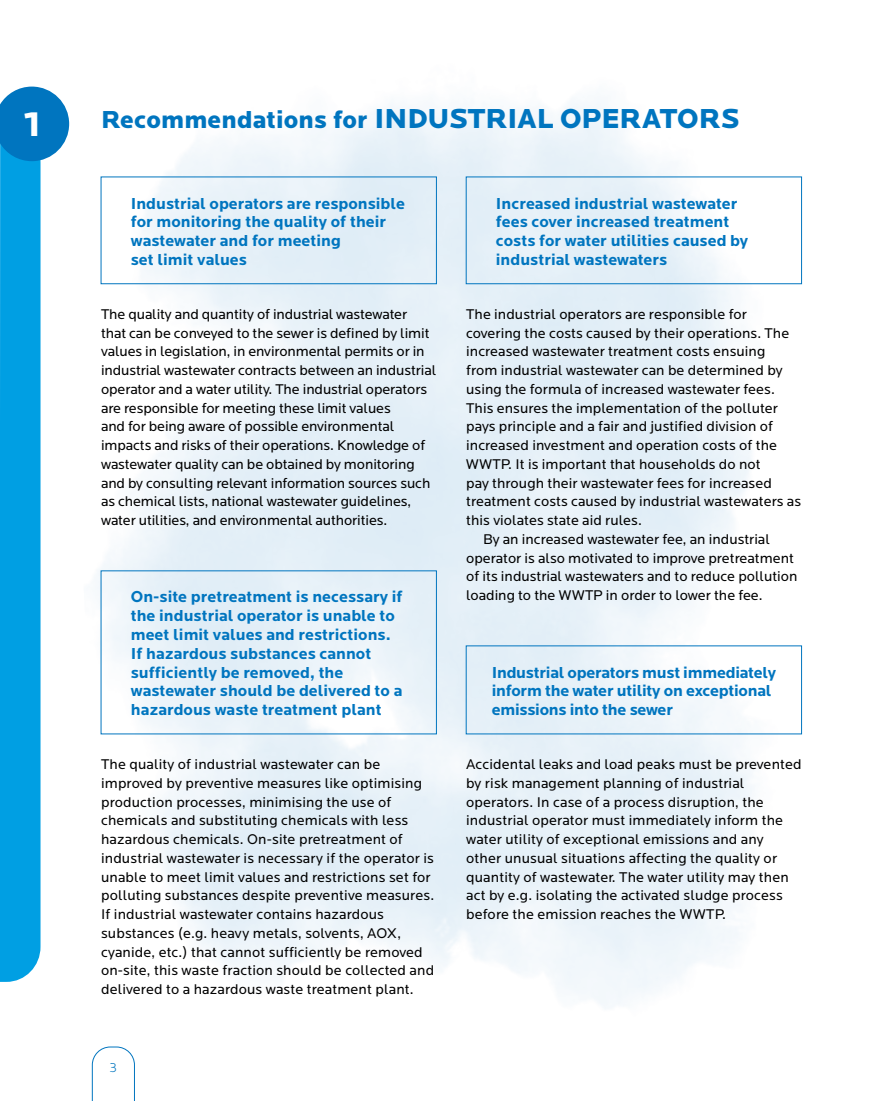
<style>
.page{position:relative;width:893px;height:1101px;background:#fff}
.page>*{position:absolute;margin:0;border:0;box-sizing:border-box;transform-origin:0 0}
.t1{font:900 36px "Locator";color:#fff}
.t2{font:900 28.5px "Locator";color:#0075bf}
.t3{font:700 16.5px/18.8px "Locator";color:#0075bf}
.t4{font:14.7px/18.8px "Locator";letter-spacing:.005em;color:#000}
.t5{font:300 13.5px "Locator";color:#0075bf}
.s1{font-size:25.5px}
</style>
<div class="page">
<div style="left:101px;top:176px;width:336px;height:108px;border:1px solid #0075bf"></div>
<div style="left:466px;top:176px;width:336px;height:108px;border:1px solid #0075bf"></div>
<svg style="left:0;top:87px;width:69px;height:894px"></svg>
<svg style="left:92px;top:1046px;width:43px;height:55px"></svg>
<h1 class="t1" style="left:24px;top:102px;width:19px">1</h1>
<h2 class="t2" style="left:101px;top:102px;width:640px"><span class="s1">Recommendations for</span> INDUSTRIAL OPERATORS</h2>
<p class="t3" style="left:131px;top:194px;width:276px">Industrial operators are responsible for monitoring the quality of their wastewater and for meeting<br>set limit values</p>
<p class="t4" style="left:101px;top:305px;width:337px">The quality and quantity of industrial wastewater<br>that can be conveyed to the sewer is defined by limit values in legislation, in environmental permits or in industrial wastewater contracts between an industrial operator and a water utility. The industrial operators are responsible for meeting these limit values<br>and for being aware of possible environmental impacts and risks of their operations. Knowledge of wastewater quality can be obtained by monitoring and by consulting relevant information sources such as chemical lists, national wastewater guidelines, water utilities, and environmental authorities.</p>
<p class="t3" style="left:131px;top:588px;width:273px">On-site pretreatment is necessary if the industrial operator is unable to meet limit values and restrictions.<br>If hazardous substances cannot sufficiently be removed, the wastewater should be delivered to a hazardous waste treatment plant</p>
<p class="t4" style="left:101px;top:755px;width:335px">The quality of industrial wastewater can be improved by preventive measures like optimising production processes, minimising the use of chemicals and substituting chemicals with less hazardous chemicals. On-site pretreatment of industrial wastewater is necessary if the operator is unable to meet limit values and restrictions set for polluting substances despite preventive measures.<br>If industrial wastewater contains hazardous substances (e.g. heavy metals, solvents, AOX, cyanide, etc.) that cannot sufficiently be removed on-site, this waste fraction should be collected and delivered to a hazardous waste treatment plant.</p>
<p class="t5" style="left:110px;top:1060px;width:9px">3</p>
<p class="t3" style="left:496px;top:194px;width:254px">Increased industrial wastewater fees cover increased treatment costs for water utilities caused by industrial wastewaters</p>
<p class="t4" style="left:466px;top:305px;width:282px">The industrial operators are responsible for</p>
<p class="t4" style="left:466px;top:324px;width:325px">covering the costs caused by their operations. The</p>
<p class="t4" style="left:466px;top:342px;width:301px">increased wastewater treatment costs ensuing</p>
<p class="t4" style="left:466px;top:361px;width:318px">from industrial wastewater can be determined by</p>
<p class="t4" style="left:466px;top:380px;width:310px">using the formula of increased wastewater fees.</p>
<p class="t4" style="left:466px;top:399px;width:313px">This ensures the implementation of the polluter</p>
<p class="t4" style="left:466px;top:417px;width:308px">pays principle and a fair and justified division of</p>
<p class="t4" style="left:466px;top:436px;width:312px">increased investment and operation costs of the</p>
<p class="t4" style="left:466px;top:455px;width:296px">WWTP. It is important that households do not</p>
<p class="t4" style="left:466px;top:474px;width:307px">pay through their wastewater fees for increased</p>
<p class="t4" style="left:466px;top:492px;width:336px">treatment costs caused by industrial wastewaters as</p>
<p class="t4" style="left:466px;top:511px;width:177px">this violates state aid rules.</p>
<p class="t4" style="left:483px;top:530px;width:288px">By an increased wastewater fee, an industrial</p>
<p class="t4" style="left:466px;top:549px;width:329px">operator is also motivated to improve pretreatment</p>
<p class="t4" style="left:466px;top:567px;width:333px">of its industrial wastewaters and to reduce pollution</p>
<p class="t4" style="left:466px;top:586px;width:298px">loading to the WWTP in order to lower the fee.</p>
<p class="t3" style="left:492px;top:663px;width:286px">Industrial operators must immediately inform the water utility on exceptional emissions into the sewer</p>
<p class="t4" style="left:466px;top:755px;width:337px">Accidental leaks and load peaks must be prevented by risk management planning of industrial operators. In case of a process disruption, the industrial operator must immediately inform the water utility of exceptional emissions and any other unusual situations affecting the quality or quantity of wastewater. The water utility may then act by e.g. isolating the activated sludge process before the emission reaches the WWTP.</p>
</div>
